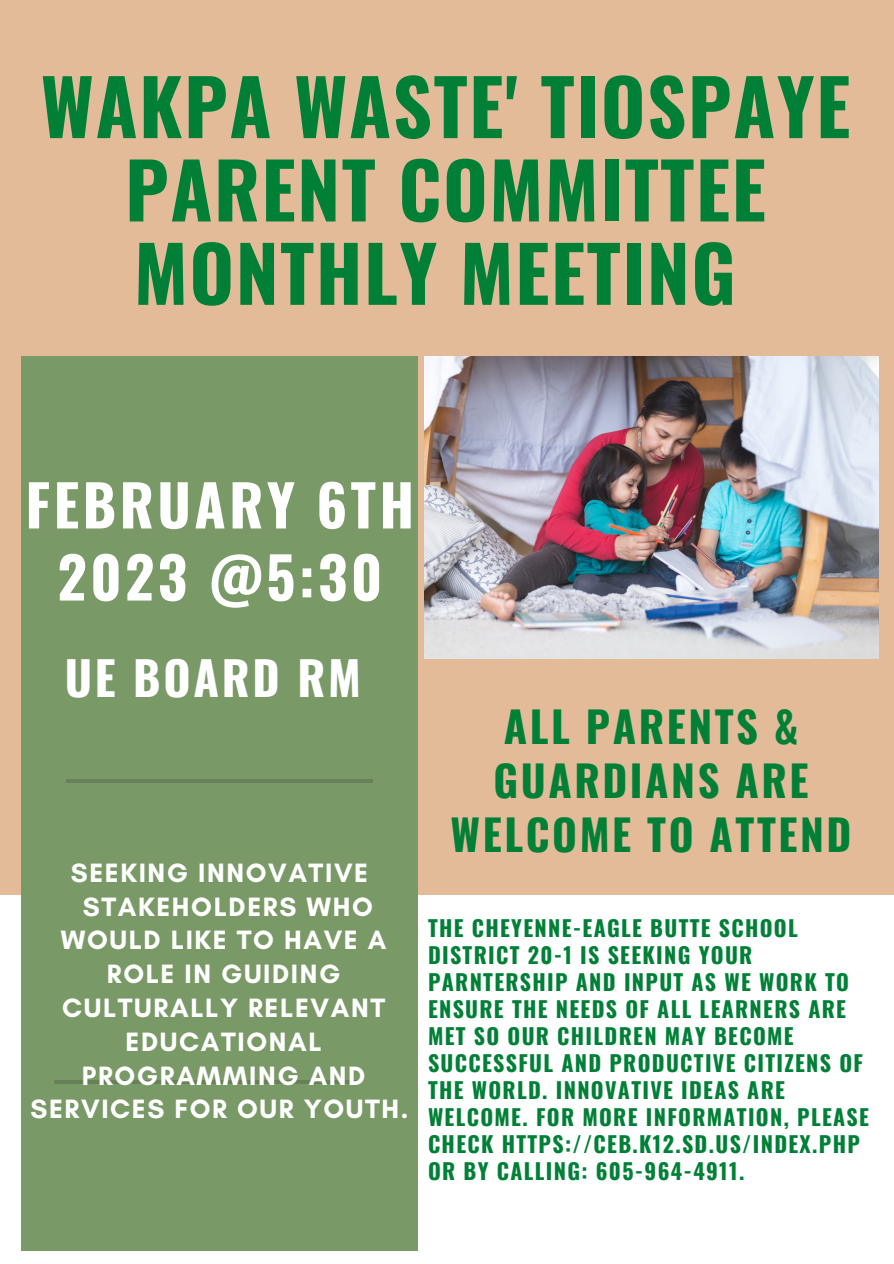
<style>
.page{position:relative;width:894px;height:1264px;background:#fff}
.page>*{position:absolute;margin:0;border:0;box-sizing:border-box;transform-origin:0 0}
.t1{font:700 76.5px/83.2px "Oswald";letter-spacing:.02em;color:#008037;text-align:center}
.t2{font:700 57px/72px "Oswald";letter-spacing:.06em;color:#fff;text-align:center}
.t3{font:700 46.5px "Oswald";letter-spacing:.06em;color:#fff}
.t4{font:700 42.45px/54px "Oswald";letter-spacing:.06em;color:#008037;text-align:center}
.t5{font:700 27px "Glacial Indifference";letter-spacing:.06em;color:#fff}
.t6{font:700 21.9px/27px "Oswald";letter-spacing:.06em;color:#008037}
</style>
<div class="page">
<div style="left:0;top:0;width:893px;height:894px;background:#e3bb99"></div>
<div style="left:22px;top:356px;width:395px;height:894px;background:#799967"></div>
<hr style="left:66px;top:779px;width:307px;height:3px;background:#000">
<hr style="left:54px;top:1080px;width:304px;height:3px;background:#000">
<img style="left:424px;top:356px;width:453px;height:302px">
<h1 class="t1" style="left:41px;top:62px;width:811px">WAKPA WASTE' TIOSPAYE<br>PARENT COMMITTEE<br>MONTHLY MEETING</h1>
<h2 class="t2" style="left:25px;top:466px;width:390px">FEBRUARY 6TH<br>2023 @5:30</h2>
<h3 class="t3" style="left:65px;top:642px;width:298px">UE BOARD RM</h3>
<p class="t5" style="left:71px;top:856px;width:299px">SEEKING INNOVATIVE</p>
<p class="t5" style="left:83px;top:890px;width:291px">STAKEHOLDERS WHO</p>
<p class="t5" style="left:61px;top:923px;width:327px">WOULD LIKE TO HAVE A</p>
<p class="t5" style="left:107px;top:957px;width:235px">ROLE IN GUIDING</p>
<p class="t5" style="left:62px;top:991px;width:324px">CULTURALLY RELEVANT</p>
<p class="t5" style="left:125px;top:1025px;width:197px">EDUCATIONAL</p>
<p class="t5" style="left:82px;top:1058px;width:285px">PROGRAMMING AND</p>
<p class="t5" style="left:30px;top:1092px;width:379px">SERVICES FOR OUR YOUTH.</p>
<h3 class="t4" style="left:450px;top:698px;width:402px">ALL PARENTS &amp;<br>GUARDIANS ARE<br>WELCOME TO ATTEND</h3>
<p class="t6" style="left:428px;top:913px;width:442px">THE CHEYENNE-EAGLE BUTTE SCHOOL DISTRICT 20-1 IS SEEKING YOUR PARNTERSHIP AND INPUT AS WE WORK TO ENSURE THE NEEDS OF ALL LEARNERS ARE MET SO OUR CHILDREN MAY BECOME SUCCESSFUL AND PRODUCTIVE CITIZENS OF THE WORLD. INNOVATIVE IDEAS ARE WELCOME. FOR MORE INFORMATION, PLEASE CHECK HTTPS://CEB.K12.SD.US/INDEX.PHP OR BY CALLING: 605-964-4911.</p>
</div>
